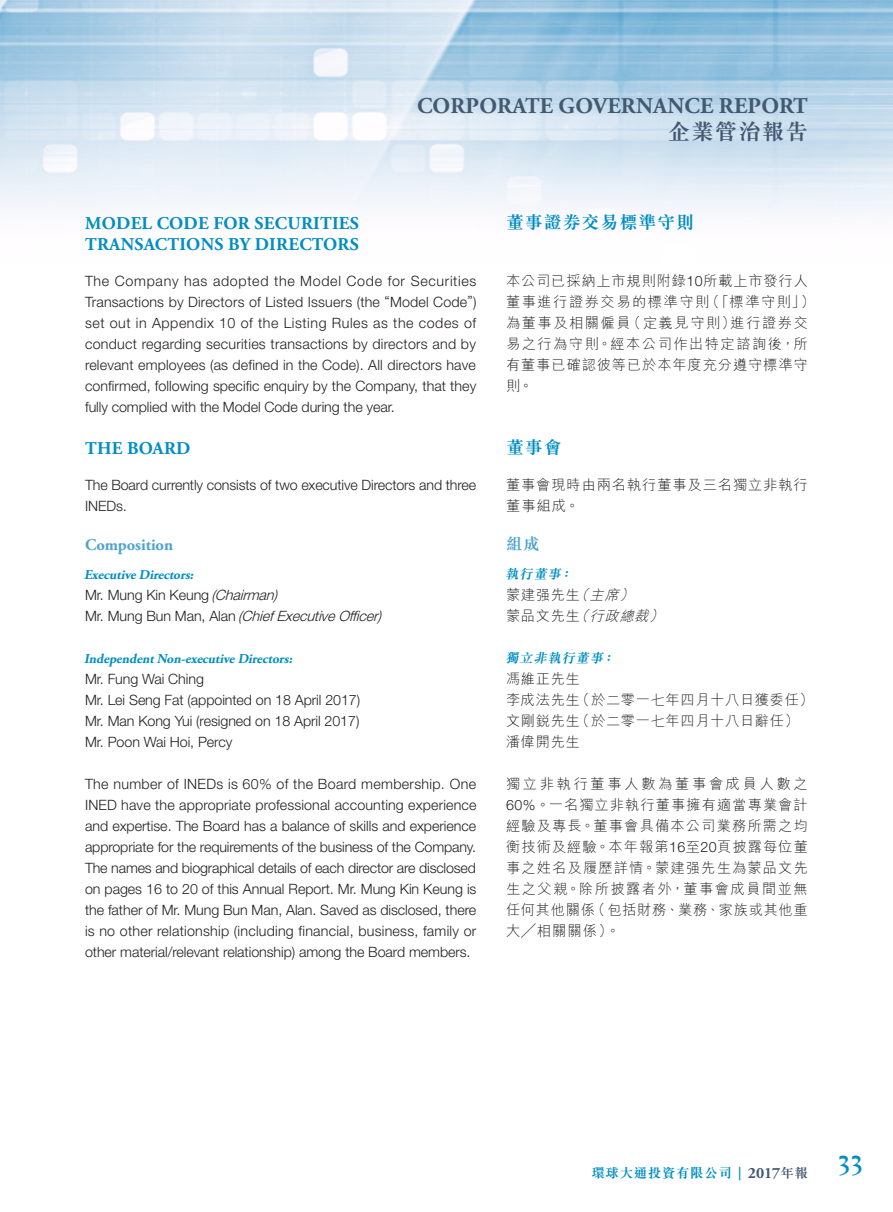
<style>
.page{position:relative;width:893px;height:1212px;background:#fff}
.page>*{position:absolute;margin:0;border:0;box-sizing:border-box;transform-origin:0 0}
.t1{font:700 22.5px "Adobe Garamond Pro";letter-spacing:.01em;color:#435971}
.t2{font:700 22.5px "M Sung HK";letter-spacing:.045em;color:#435971}
.Heading_1{font:700 18px/21px "Adobe Garamond Pro";letter-spacing:.015em;color:#008ec3}
.C_Heading_1{font:700 18px "M Sung HK";letter-spacing:.05em;color:#008ec3}
.Heading_2{font:700 16.5px "Adobe Garamond Pro";letter-spacing:-.005em;color:#4fa3cf}
.C_Heading_2{font:700 16.5px "M Sung HK";color:#4fa3cf}
.Body_Text{font:300 14.25px/21px "Helvetica Neue LT Std";letter-spacing:-.005em;color:#231f20;text-align:justify}
.C_Body_Text{font:300 14.25px/21px "M Hei HK";letter-spacing:.06em;color:#231f20}
.C_Body_Text-2{font:300 14.25px/21px "M Hei HK";letter-spacing:.105em;color:#231f20}
.Body_Text-2{font:italic 300 14.25px "Helvetica Neue LT Std";color:#231f20}
.Body_Text-3{font:300 14.25px "M Hei HK";letter-spacing:.045em;color:#231f20}
.Body_Text-4{font:italic 300 14.25px "M Hei HK";color:#231f20}
.Heading_3{font:italic 700 13.5px "Adobe Garamond Pro";color:#008ec3}
.t3{font:700 13.5px "M Sung HK";letter-spacing:.045em;color:#008ec3}
.Heading_3-2{font:italic 700 13.5px "M Sung HK";color:#008ec3}
.C_Heading_3{font:italic 700 13.5px "M Sung HK";color:#008ec3}
.s1{font-style:italic}
.s2{font-style:normal}
.s3{font-family:"Helvetica Neue LT Std"}
.s4{font-family:"Adobe Garamond Pro"}
.s5{font-family:"Adobe Garamond Pro";font-size:15.75px;color:#435971}
.s6{color:#435971}
</style>
<div class="page">
<img style="left:0;top:0;width:893px;height:212px">
<h1 class="t1" style="left:417px;top:92px;width:392px">CORPORATE GOVERNANCE REPORT</h1>
<h1 class="t2" style="left:668px;top:120px;width:142px">企業管治報告</h1>
<p class="Heading_1" style="left:85px;top:213px;width:275px">MODEL CODE FOR SECURITIES<br>TRANSACTIONS BY DIRECTORS</p>
<p class="Body_Text" style="left:85px;top:270px;width:393px">The Company has adopted the Model Code for Securities Transactions by Directors of Listed Issuers (the “Model Code”) set out in Appendix 10 of the Listing Rules as the codes of conduct regarding securities transactions by directors and by relevant employees (as defined in the Code). All directors have confirmed, following specific enquiry by the Company, that they fully complied with the Model Code during the year.</p>
<p class="Heading_1" style="left:85px;top:438px;width:107px">THE BOARD</p>
<p class="Body_Text" style="left:85px;top:474px;width:393px">The Board currently consists of two executive Directors and three<br>INEDs.</p>
<p class="Heading_2" style="left:85px;top:535px;width:90px">Composition</p>
<p class="Heading_3" style="left:84px;top:567px;width:114px">Executive Directors:</p>
<p class="Body_Text" style="left:85px;top:584px;width:198px">Mr. Mung Kin Keung <span class="s1">(Chairman)</span></p>
<p class="Body_Text-2" style="left:85px;top:607px;width:302px"><span class="s2">M r. M u n g B u n M a n , A l a n</span> (Chief Executive Officer)</p>
<p class="Heading_3" style="left:84px;top:651px;width:212px">Independent Non-executive Directors:</p>
<p class="Body_Text" style="left:85px;top:668px;width:120px">Mr. Fung Wai Ching</p>
<p class="Body_Text" style="left:85px;top:689px;width:277px">Mr. Lei Seng Fat (appointed on 18 April 2017)</p>
<p class="Body_Text" style="left:85px;top:710px;width:276px">Mr. Man Kong Yui (resigned on 18 April 2017)</p>
<p class="Body_Text" style="left:85px;top:731px;width:149px">Mr. Poon Wai Hoi, Percy</p>
<p class="Body_Text" style="left:85px;top:773px;width:393px">The number of INEDs is 60% of the Board membership. One INED have the appropriate professional accounting experience and expertise. The Board has a balance of skills and experience appropriate for the requirements of the business of the Company.<br>The names and biographical details of each director are disclosed on pages 16 to 20 of this Annual Report. Mr. Mung Kin Keung is the father of Mr. Mung Bun Man, Alan. Saved as disclosed, there is no other relationship (including financial, business, family or other material/relevant relationship) among the Board members.</p>
<p class="C_Heading_1" style="left:506px;top:213px;width:190px">董事證券交易標準守則</p>
<p class="C_Body_Text-2" style="left:506px;top:270px;width:311px">本公司已採納上市規則附錄<span class="s3">10</span>所載上市發行人董事進行證券交易的標準守則（「標準守則」）為董事及相關僱員（定義見守則）進行證券交易之行為守則。經本公司作出特定諮詢後，所有董事已確認彼等已於本年度充分遵守標準守則。</p>
<p class="C_Heading_1" style="left:506px;top:438px;width:57px">董事會</p>
<p class="C_Body_Text" style="left:506px;top:474px;width:303px">董事會現時由兩名執行董事及三名獨立非執行董事組成。</p>
<p class="C_Heading_2" style="left:506px;top:535px;width:35px">組成</p>
<p class="C_Heading_3" style="left:505px;top:567px;width:71px">執行董事：</p>
<p class="Body_Text-3" style="left:506px;top:587px;width:133px">蒙建强先生<span class="s1">（主席）</span></p>
<p class="Body_Text-4" style="left:506px;top:608px;width:163px"><span class="s2">蒙品文先生</span>（行政總裁）</p>
<p class="Heading_3-2" style="left:505px;top:651px;width:114px">獨立非執行董事：</p>
<p class="Body_Text-3" style="left:506px;top:671px;width:75px">馮維正先生</p>
<p class="Body_Text-3" style="left:506px;top:692px;width:309px">李成法先生（於二零一七年四月十八日獲委任）</p>
<p class="C_Body_Text" style="left:506px;top:710px;width:294px">文剛銳先生（於二零一七年四月十八日辭任）</p>
<p class="C_Body_Text" style="left:506px;top:731px;width:75px">潘偉開先生</p>
<p class="C_Body_Text" style="left:506px;top:773px;width:303px;text-align:justify">獨立非執行董事人數為董事會成員人數之<span class="s3">60%</span>。一名獨立非執行董事擁有適當專業會計經驗及專長。董事會具備本公司業務所需之均衡技術及經驗。本年報第<span class="s3">16</span>至<span class="s3">20</span>頁披露每位董事之姓名及履歷詳情。蒙建强先生為蒙品文先生之父親。除所披露者外，董事會成員間並無任何其他關係（包括財務、業務、家族或其他重大╱相關關係）。</p>
<p class="t3" style="left:591px;top:1166px;width:274px">環球大通投資有限公司 <span class="s4">|</span> <span class="s5">2017</span><span class="s6">年報</span> <sup>33</sup></p>
</div>
